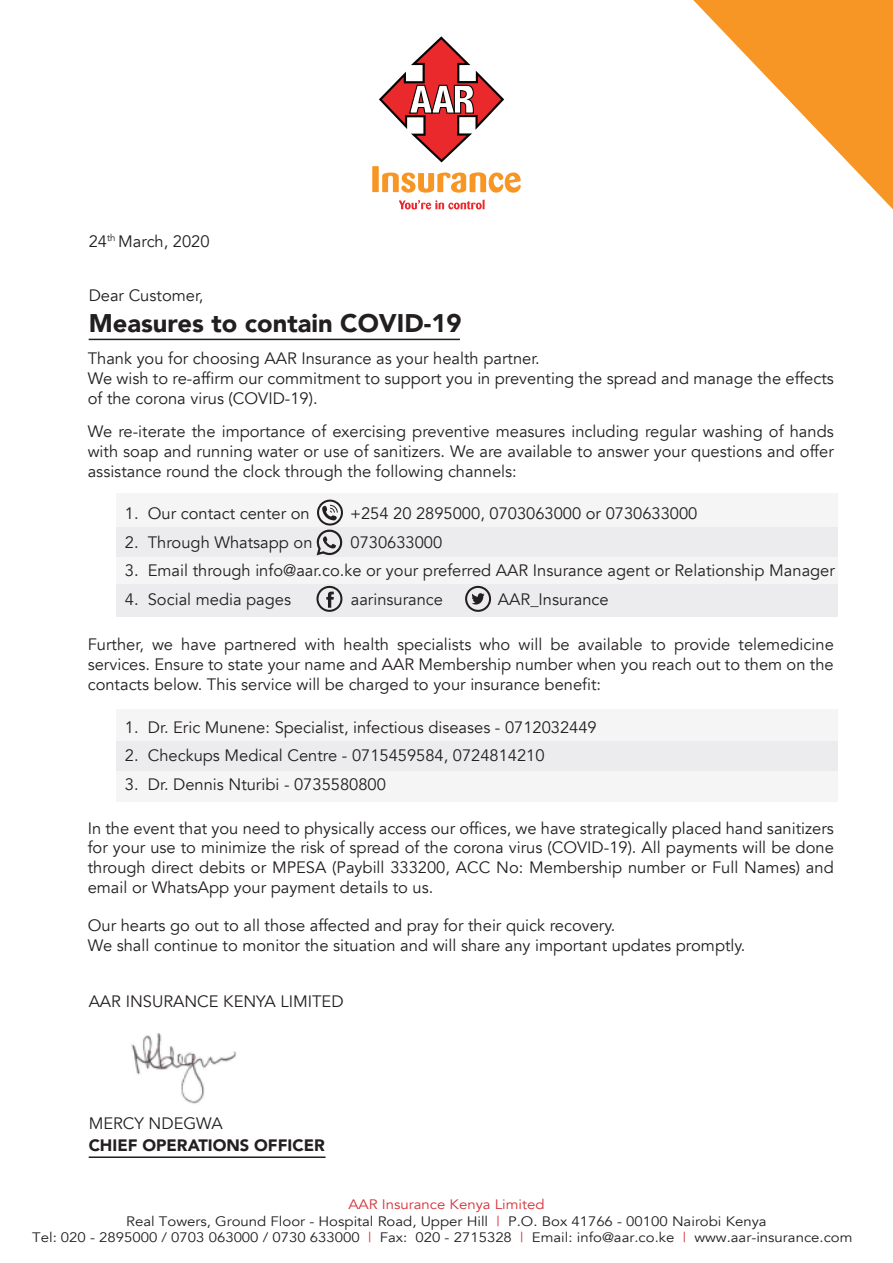
<style>
.page{position:relative;width:893px;height:1263px;background:#fff}
.page>*{position:absolute;margin:0;border:0;box-sizing:border-box;transform-origin:0 0}
.t1{font:900 25.5px "Avenir";color:#231f20}
.t2{font:16.5px/19.8px "Avenir";color:#231f20;text-align:justify}
.t3{font:900 16.5px "Avenir";color:#231f20}
.t4{font:13.65px "Avenir";color:#231f20;scale:1.09 1}
.t5{font:13.65px "Avenir";color:#d43238;scale:1.09 1}
.s1{color:#d43238}
</style>
<div class="page">
<div style="left:116px;top:493px;width:721px;height:124px;background:#f5f5f6"></div>
<div style="left:116px;top:528px;width:721px;height:29px;background:#ececee"></div>
<div style="left:116px;top:709px;width:721px;height:93px;background:#f5f5f6"></div>
<div style="left:116px;top:742px;width:721px;height:29px;background:#ececee"></div>
<div style="left:116px;top:584px;width:721px;height:33px;background:#ececee"></div>
<svg style="left:693px;top:0;width:200px;height:209px"></svg>
<img style="left:131px;top:1033px;width:106px;height:71px">
<svg style="left:465px;top:586px;width:26px;height:26px"></svg>
<svg style="left:316px;top:500px;width:27px;height:56px"></svg>
<svg style="left:316px;top:586px;width:26px;height:26px"></svg>
<div style="left:372px;top:166px;width:7px;height:26px;background:#f79624"></div>
<svg style="left:382px;top:172px;width:139px;height:21px"></svg>
<svg style="left:399px;top:200px;width:86px;height:9px"></svg>
<svg style="left:379px;top:36px;width:125px;height:126px"></svg>
<hr style="left:89px;top:1156px;width:237px;height:2px;background:#231f20">
<hr style="left:89px;top:339px;width:371px;height:1px;background:#231f20">
<p class="t2" style="left:89px;top:231px;width:122px">24<sup>th</sup> March, 2020</p>
<p class="t2" style="left:89px;top:285px;width:116px">Dear Customer,</p>
<h1 class="t1" style="left:89px;top:301px;width:374px">Measures to contain COVID-19</h1>
<p class="t2" style="left:88px;top:349px;width:748px;text-align:left">Thank you for choosing AAR Insurance as your health partner.<br>We wish to re-affirm our commitment to support you in preventing the spread and manage the effects of the corona virus (COVID-19).</p>
<p class="t2" style="left:88px;top:422px;width:748px">We re-iterate the importance of exercising preventive measures including regular washing of hands with soap and running water or use of sanitizers. We are available to answer your questions and offer assistance round the clock through the following channels:</p>
<p class="t2" style="left:125px;top:504px;width:186px">1. Our contact center on</p>
<p class="t2" style="left:350px;top:504px;width:349px">+254 20 2895000, 0703063000 or 0730633000</p>
<p class="t2" style="left:125px;top:533px;width:189px">2. Through Whatsapp on</p>
<p class="t2" style="left:350px;top:533px;width:93px">0730633000</p>
<p class="t2" style="left:125px;top:561px;width:712px">3. Email through info@aar.co.ke or your preferred AAR Insurance agent or Relationship Manager</p>
<p class="t2" style="left:125px;top:590px;width:168px">4. Social media pages</p>
<p class="t2" style="left:351px;top:589px;width:94px">aarinsurance</p>
<p class="t2" style="left:498px;top:589px;width:112px">AAR_Insurance</p>
<p class="t2" style="left:88px;top:635px;width:748px">Further, we have partnered with health specialists who will be available to provide telemedicine services. Ensure to state your name and AAR Membership number when you reach out to them on the contacts below. This service will be charged to your insurance benefit:</p>
<p class="t2" style="left:125px;top:718px;width:473px">1. Dr. Eric Munene: Specialist, infectious diseases - 0712032449</p>
<p class="t2" style="left:125px;top:746px;width:421px">2. Checkups Medical Centre - 0715459584, 0724814210</p>
<p class="t2" style="left:125px;top:775px;width:262px">3. Dr. Dennis Nturibi - 0735580800</p>
<p class="t2" style="left:88px;top:818px;width:748px">In the event that you need to physically access our offices, we have strategically placed hand sanitizers for your use to minimize the risk of spread of the corona virus (COVID-19). All payments will be done through direct debits or MPESA (Paybill 333200, ACC No: Membership number or Full Names) and email or WhatsApp your payment details to us.</p>
<p class="t2" style="left:88px;top:915px;width:659px">Our hearts go out to all those affected and pray for their quick recovery.<br>We shall continue to monitor the situation and will share any important updates promptly.</p>
<p class="t2" style="left:89px;top:992px;width:256px">AAR INSURANCE KENYA LIMITED</p>
<p class="t2" style="left:89px;top:1114px;width:136px">MERCY NDEGWA</p>
<p class="t3" style="left:89px;top:1131px;width:238px">CHIEF OPERATIONS OFFICER</p>
<p class="t5" style="left:348px;top:1196px;width:182px">AAR Insurance Kenya Limited</p>
<p class="t4" style="left:126px;top:1213px;width:589px">Real Towers, Ground Floor - Hospital Road, Upper Hill <span class="s1">|</span> P.O. Box 41766 - 00100 Nairobi Kenya</p>
<p class="t4" style="left:32px;top:1229px;width:754px">Tel: 020 - 2895000 / 0703 063000 / 0730 633000 <span class="s1">|</span> Fax: 020 - 2715328 <span class="s1">|</span> Email: info@aar.co.ke <span class="s1">|</span> www.aar-insurance.com</p>
</div>
